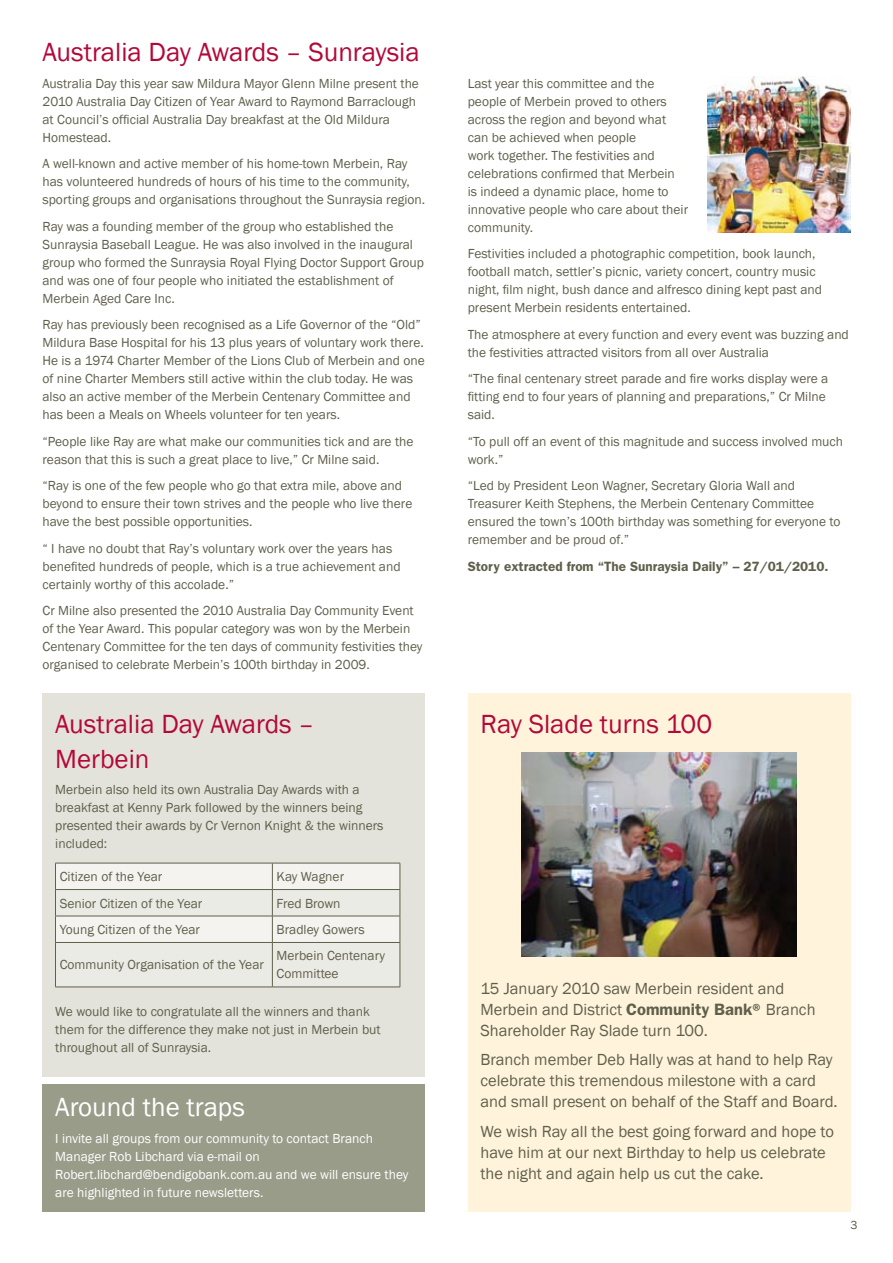
<style>
.page{position:relative;width:893px;height:1263px;background:#fff}
.page>*{position:absolute;margin:0;border:0;box-sizing:border-box;transform-origin:0 0}
.t1{font:27px/34.5px "Franklin Gothic";color:#b30838}
.t2{font:27px "Franklin Gothic";color:#fff}
.t3{font:16.5px/21px "Franklin Gothic";color:#5f604b}
.t4{font:13.5px/18px "Franklin Gothic";color:#5f604b}
.t5{font:13.5px/18px "Franklin Gothic";color:#fff}
.t6{font:600 13.5px "Franklin Gothic";color:#5f604b}
.t7{font:12px "Franklin Gothic";color:#5f604b}
.s1{font-weight:600}
</style>
<div class="page">
<div style="left:43px;top:693px;width:382px;height:384px;background:#e3e3db"></div>
<div style="left:468px;top:693px;width:382px;height:519px;background:#fff3dc"></div>
<div style="left:43px;top:1084px;width:382px;height:128px;background:#9a9c8a"></div>
<svg style="left:55px;top:863px;width:346px;height:124px"></svg>
<hr style="left:55px;top:942px;width:217px;height:1px;background:#5f604b">
<hr style="left:55px;top:943px;width:1px;height:44px;background:#5f604b">
<hr style="left:272px;top:942px;width:128px;height:1px;background:#5f604b">
<hr style="left:272px;top:943px;width:1px;height:44px;background:#5f604b">
<hr style="left:400px;top:943px;width:1px;height:44px;background:#5f604b">
<hr style="left:55px;top:987px;width:217px;height:1px;background:#5f604b">
<hr style="left:272px;top:987px;width:128px;height:1px;background:#5f604b">
<img style="left:708px;top:77px;width:142px;height:155px">
<img style="left:521px;top:753px;width:276px;height:204px">
<h1 class="t1" style="left:43px;top:36px;width:379px">Australia Day Awards – Sunraysia</h1>
<p class="t4" style="left:43px;top:74px;width:378px">Australia Day this year saw Mildura Mayor Glenn Milne present the 2010 Australia Day Citizen of Year Award to Raymond Barraclough at Council’s official Australia Day breakfast at the Old Mildura Homestead.</p>
<p class="t4" style="left:43px;top:155px;width:384px">A well-known and active member of his home-town Merbein, Ray has volunteered hundreds of hours of his time to the community, sporting groups and organisations throughout the Sunraysia region.</p>
<p class="t4" style="left:43px;top:217px;width:383px">Ray was a founding member of the group who established the Sunraysia Baseball League. He was also involved in the inaugural group who formed the Sunraysia Royal Flying Doctor Support Group and was one of four people who initiated the establishment of Merbein Aged Care Inc.</p>
<p class="t4" style="left:43px;top:316px;width:384px">Ray has previously been recognised as a Life Governor of the “Old” Mildura Base Hospital for his 13 plus years of voluntary work there.<br>He is a 1974 Charter Member of the Lions Club of Merbein and one of nine Charter Members still active within the club today. He was also an active member of the Merbein Centenary Committee and has been a Meals on Wheels volunteer for ten years.</p>
<p class="t4" style="left:43px;top:432px;width:372px">“People like Ray are what make our communities tick and are the reason that this is such a great place to live,” Cr Milne said.</p>
<p class="t4" style="left:43px;top:477px;width:371px">“Ray is one of the few people who go that extra mile, above and beyond to ensure their town strives and the people who live there have the best possible opportunities.</p>
<p class="t4" style="left:43px;top:539px;width:360px">“ I have no doubt that Ray’s voluntary work over the years has benefited hundreds of people, which is a true achievement and certainly worthy of this accolade.”</p>
<p class="t4" style="left:43px;top:602px;width:381px">Cr Milne also presented the 2010 Australia Day Community Event of the Year Award. This popular category was won by the Merbein Centenary Committee for the ten days of community festivities they organised to celebrate Merbein’s 100th birthday in 2009.</p>
<h1 class="t1" style="left:55px;top:708px;width:261px">Australia Day Awards –<br>Merbein</h1>
<p class="t4" style="left:55px;top:781px;width:330px">Merbein also held its own Australia Day Awards with a breakfast at Kenny Park followed by the winners being presented their awards by Cr Vernon Knight &amp; the winners included:</p>
<p class="t4" style="left:60px;top:868px;width:104px">Citizen of the Year</p>
<p class="t4" style="left:277px;top:868px;width:69px">Kay Wagner</p>
<p class="t4" style="left:60px;top:894px;width:144px">Senior Citizen of the Year</p>
<p class="t4" style="left:277px;top:894px;width:66px">Fred Brown</p>
<p class="t4" style="left:60px;top:921px;width:142px">Young Citizen of the Year</p>
<p class="t4" style="left:277px;top:921px;width:90px">Bradley Gowers</p>
<p class="t4" style="left:60px;top:956px;width:206px">Community Organisation of the Year</p>
<p class="t4" style="left:277px;top:947px;width:110px">Merbein Centenary<br>Committee</p>
<p class="t4" style="left:55px;top:1003px;width:327px">We would like to congratulate all the winners and thank them for the difference they make not just in Merbein but throughout all of Sunraysia.</p>
<h1 class="t2" style="left:55px;top:1091px;width:191px">Around the traps</h1>
<p class="t5" style="left:55px;top:1130px;width:355px">I invite all groups from our community to contact Branch Manager Rob Libchard via e-mail on Robert.libchard@bendigobank.com.au and we will ensure they are highlighted in future newsletters.</p>
<p class="t4" style="left:468px;top:74px;width:222px">Last year this committee and the people of Merbein proved to others across the region and beyond what can be achieved when people<br>work together. The festivities and celebrations confirmed that Merbein<br>is indeed a dynamic place, home to innovative people who care about their community.</p>
<p class="t4" style="left:468px;top:245px;width:356px">Festivities included a photographic competition, book launch, football match, settler’s picnic, variety concert, country music night, film night, bush dance and alfresco dining kept past and present Merbein residents entertained.</p>
<p class="t4" style="left:468px;top:325px;width:383px">The atmosphere at every function and every event was buzzing and the festivities attracted visitors from all over Australia</p>
<p class="t4" style="left:468px;top:370px;width:362px">“The final centenary street parade and fire works display were a fitting end to four years of planning and preparations,” Cr Milne said.</p>
<p class="t4" style="left:468px;top:432px;width:377px">“To pull off an event of this magnitude and success involved much work.”</p>
<p class="t4" style="left:468px;top:477px;width:374px">“Led by President Leon Wagner, Secretary Gloria Wall and Treasurer Keith Stephens, the Merbein Centenary Committee ensured the town’s 100th birthday was something for everyone to remember and be proud of.”</p>
<p class="t6" style="left:468px;top:558px;width:362px">Story extracted from “The Sunraysia Daily” – 27/01/2010.</p>
<h1 class="t1" style="left:480px;top:708px;width:233px">Ray Slade turns 100</h1>
<p class="t3" style="left:480px;top:978px;width:337px">15 January 2010 saw Merbein resident and<br>Merbein and District <span class="s1">Community Bank®</span> Branch<br>Shareholder Ray Slade turn 100.</p>
<p class="t3" style="left:480px;top:1050px;width:359px">Branch member Deb Hally was at hand to help Ray celebrate this tremendous milestone with a card and small present on behalf of the Staff and Board.</p>
<p class="t3" style="left:480px;top:1121px;width:355px">We wish Ray all the best going forward and hope to have him at our next Birthday to help us celebrate the night and again help us cut the cake.</p>
<p class="t7" style="left:850px;top:1217px;width:9px">3</p>
</div>
